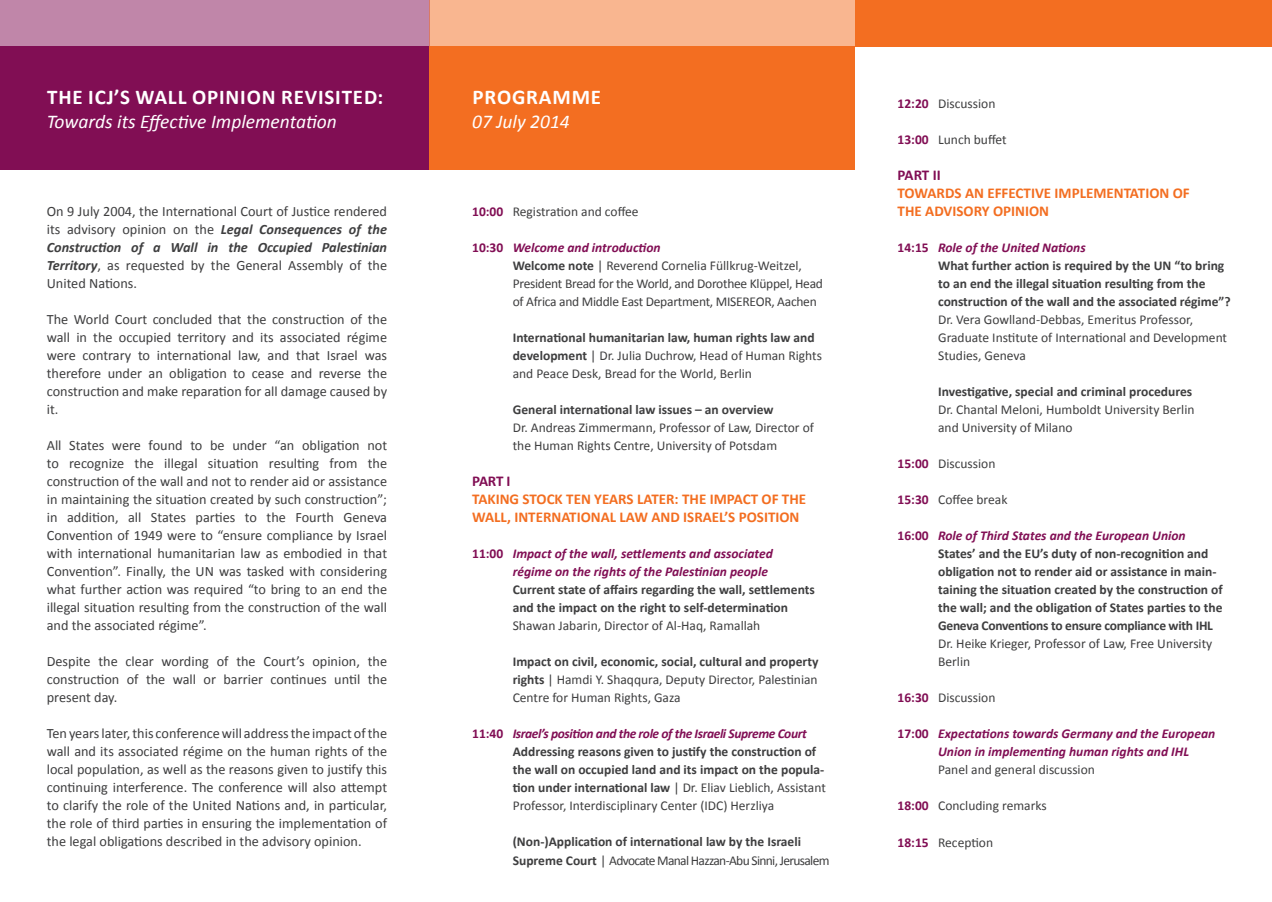
<style>
.page{position:relative;width:1272px;height:902px;background:#fff}
.page>*{position:absolute;margin:0;border:0;box-sizing:border-box;transform-origin:0 0}
.t1{font:700 21px "Calibri";letter-spacing:.04em;color:#fff}
.t2{font:italic 19.5px "Calibri";color:#fff}
.t3{font:700 15px/18px "Calibri";color:#f36e21}
.t4{font:700 15px "Calibri";color:#810e54}
.t5{font:14.25px/18px "Calibri";color:#3e3e3f;text-align:justify}
.t6{font:700 13.5px/18px "Calibri";color:#3e3e3f}
.t7{font:13.5px/18px "Calibri";color:#3e3e3f}
.t8{font:13.5px/18px "Calibri";letter-spacing:-.02em;color:#3e3e3f}
.t9{font:italic 700 13.5px/18px "Calibri";color:#810e54}
.s1{font-weight:700;font-style:italic}
.s2{font-weight:700;color:#810e54}
.s3{font-weight:700;font-style:italic;color:#810e54}
.s4{font-weight:700}
.s5{font-style:normal}
.s6{color:#810e54}
.s7{font-style:italic;color:#810e54}
.s8{font-weight:400}
</style>
<div class="page">
<div style="left:0;top:47px;width:429px;height:123px;background:#810e54"></div>
<div style="left:0;top:0;width:429px;height:47px;background:#c086a9"></div>
<div style="left:429px;top:47px;width:426px;height:123px;background:#f36e21"></div>
<div style="left:429px;top:0;width:426px;height:47px;background:#f9b690"></div>
<div style="left:855px;top:0;width:416px;height:47px;background:#f36e21"></div>
<h1 class="t1" style="left:47px;top:84px;width:338px">The ICJ’s Wall Opinion Revisited:</h1>
<h2 class="t2" style="left:47px;top:110px;width:292px">Towards its Effective Implementation</h2>
<p class="t5" style="left:47px;top:202px;width:342px">On 9 July 2004, the International Court of Justice rendered its advisory opinion on the <span class="s1">Legal Consequences of the Construction of a Wall in the Occupied Palestinian Territory</span>, as requested by the General Assembly of the United Nations.</p>
<p class="t5" style="left:47px;top:310px;width:342px">The World Court concluded that the construction of the wall in the occupied territory and its associated régime were contrary to international law, and that Israel was therefore under an obligation to cease and reverse the construction and make reparation for all damage caused by it.</p>
<p class="t5" style="left:47px;top:436px;width:342px">All States were found to be under “an obligation not to recognize the illegal situation resulting from the construction of the wall and not to render aid or assistance in maintaining the situation created by such construction”; in addition, all States parties to the Fourth Geneva Convention of 1949 were to “ensure compliance by Israel with international humanitarian law as embodied in that Convention”. Finally, the UN was tasked with considering what further action was required “to bring to an end the illegal situation resulting from the construction of the wall and the associated régime”.</p>
<p class="t5" style="left:47px;top:652px;width:342px">Despite the clear wording of the Court’s opinion, the construction of the wall or barrier continues until the present day.</p>
<p class="t5" style="left:47px;top:724px;width:342px">Ten years later, this conference will address the impact of the wall and its associated régime on the human rights of the local population, as well as the reasons given to justify this continuing interference. The conference will also attempt to clarify the role of the United Nations and, in particular, the role of third parties in ensuring the implementation of the legal obligations described in the advisory opinion.</p>
<h1 class="t1" style="left:472px;top:84px;width:128px">PROGRAMME</h1>
<h2 class="t2" style="left:472px;top:110px;width:99px">07 July 2014</h2>
<p class="t7" style="left:472px;top:202px;width:168px"><span class="s2">10:00</span> Registration and coffee</p>
<p class="t8" style="left:512px;top:238px;width:312px;text-indent:-40px"><span class="s2">10:30</span> <span class="s3">Welcome and introduction<br></span><span class="s4">Welcome note</span> | Reverend Cornelia Füllkrug-Weitzel, President Bread for the World, and Dorothee Klüppel, Head of Africa and Middle East Department, MISEREOR, Aachen</p>
<p class="t7" style="left:512px;top:328px;width:311px"><span class="s4">International humanitarian law, human rights law and development</span> | Dr. Julia Duchrow, Head of Human Rights and Peace Desk, Bread for the World, Berlin</p>
<p class="t6" style="left:512px;top:400px;width:262px">General international law issues – an overview</p>
<p class="t7" style="left:512px;top:418px;width:303px">Dr. Andreas Zimmermann, Professor of Law, Director of the Human Rights Centre, University of Potsdam</p>
<p class="t4" style="left:472px;top:472px;width:40px">PART I</p>
<p class="t3" style="left:472px;top:489px;width:329px">TAKING STOCK TEN YEARS LATER: THE IMPACT OF THE<br>WALL, INTERNATIONAL LAW AND ISRAEL’S POSITION</p>
<p class="t9" style="left:512px;top:544px;width:262px;text-indent:-40px"><span class="s5">11:00</span> Impact of the wall, settlements and associated régime on the rights of the Palestinian people</p>
<p class="t6" style="left:512px;top:580px;width:303px">Current state of affairs regarding the wall, settlements and the impact on the right to self-determination</p>
<p class="t7" style="left:512px;top:616px;width:249px">Shawan Jabarin, Director of Al-Haq, Ramallah</p>
<p class="t7" style="left:512px;top:652px;width:307px;text-align:justify"><span class="s4">Impact on civil, economic, social, cultural and property rights</span> | Hamdi Y. Shaqqura, Deputy Director, Palestinian Centre for Human Rights, Gaza</p>
<p class="t6" style="left:512px;top:724px;width:315px;text-indent:-40px"><span class="s6">11:40</span> <span class="s7">Israel’s position and the role of the Israeli Supreme Court </span>Addressing reasons given to justify the construction of the wall on occupied land and its impact on the popula&shy;tion under international law <span class="s8">| Dr. Eliav Lieblich, Assistant Professor, Interdisciplinary Center (IDC) Herzliya</span></p>
<p class="t6" style="left:512px;top:832px;width:318px">(Non-)Application of international law by the Israeli<br>Supreme Court <span class="s8">| Advocate Manal Hazzan-Abu Sinni, Jerusalem</span></p>
<p class="t7" style="left:897px;top:94px;width:99px"><span class="s2">12:20</span> Discussion</p>
<p class="t7" style="left:897px;top:130px;width:111px"><span class="s2">13:00</span> Lunch buffet</p>
<p class="t4" style="left:897px;top:166px;width:45px">PART II</p>
<p class="t3" style="left:897px;top:183px;width:98px">TOWARDS AN EFFE</p>
<p class="t3" style="left:897px;top:183px;width:292px;text-indent:118px">CTIVE IMPLEMENTATION OF<br>THE ADVISORY OPINION</p>
<p class="t6" style="left:938px;top:238px;width:294px;text-indent:-40px"><span class="s6">14:15</span> <span class="s7">Role of the United Nations<br></span>What further action is required by the UN “to bring to an end the illegal situation resulting from the construction of the wall and the associated régime”?</p>
<p class="t7" style="left:938px;top:310px;width:290px">Dr. Vera Gowlland-Debbas, Emeritus Professor,<br>Graduate Institute of International and Development<br>Studies, Geneva</p>
<p class="t6" style="left:938px;top:382px;width:255px">Investigative, special and criminal procedures</p>
<p class="t7" style="left:938px;top:400px;width:258px">Dr. Chantal Meloni, Humboldt University Berlin and University of Milano</p>
<p class="t7" style="left:897px;top:454px;width:99px"><span class="s2">15:00</span> Discussion</p>
<p class="t7" style="left:897px;top:490px;width:111px"><span class="s2">15:30</span> Coffee break</p>
<p class="t6" style="left:938px;top:526px;width:286px;text-indent:-40px"><span class="s6">16:00</span> <span class="s7">Role of Third States and the European Union </span>States’ and the EU’s duty of non-recognition and obligation not to render aid or assistance in main&shy;taining the situation created by the construction of the wall; and the obligation of States parties to the Geneva Conventions to ensure compliance with IHL</p>
<p class="t7" style="left:938px;top:634px;width:276px">Dr. Heike Krieger, Professor of Law, Free University<br>Berlin</p>
<p class="t7" style="left:897px;top:688px;width:99px"><span class="s2">16:30</span> Discussion</p>
<p class="t9" style="left:938px;top:724px;width:278px;text-indent:-40px"><span class="s5">17:00</span> Expectations towards Germany and the European<br>Union in implementing human rights and IHL</p>
<p class="t7" style="left:938px;top:760px;width:158px">Panel and general discussion</p>
<p class="t7" style="left:897px;top:796px;width:150px"><span class="s2">18:00</span> Concluding remarks</p>
<p class="t7" style="left:897px;top:832px;width:97px"><span class="s2">18:15</span> Reception</p>
</div>
